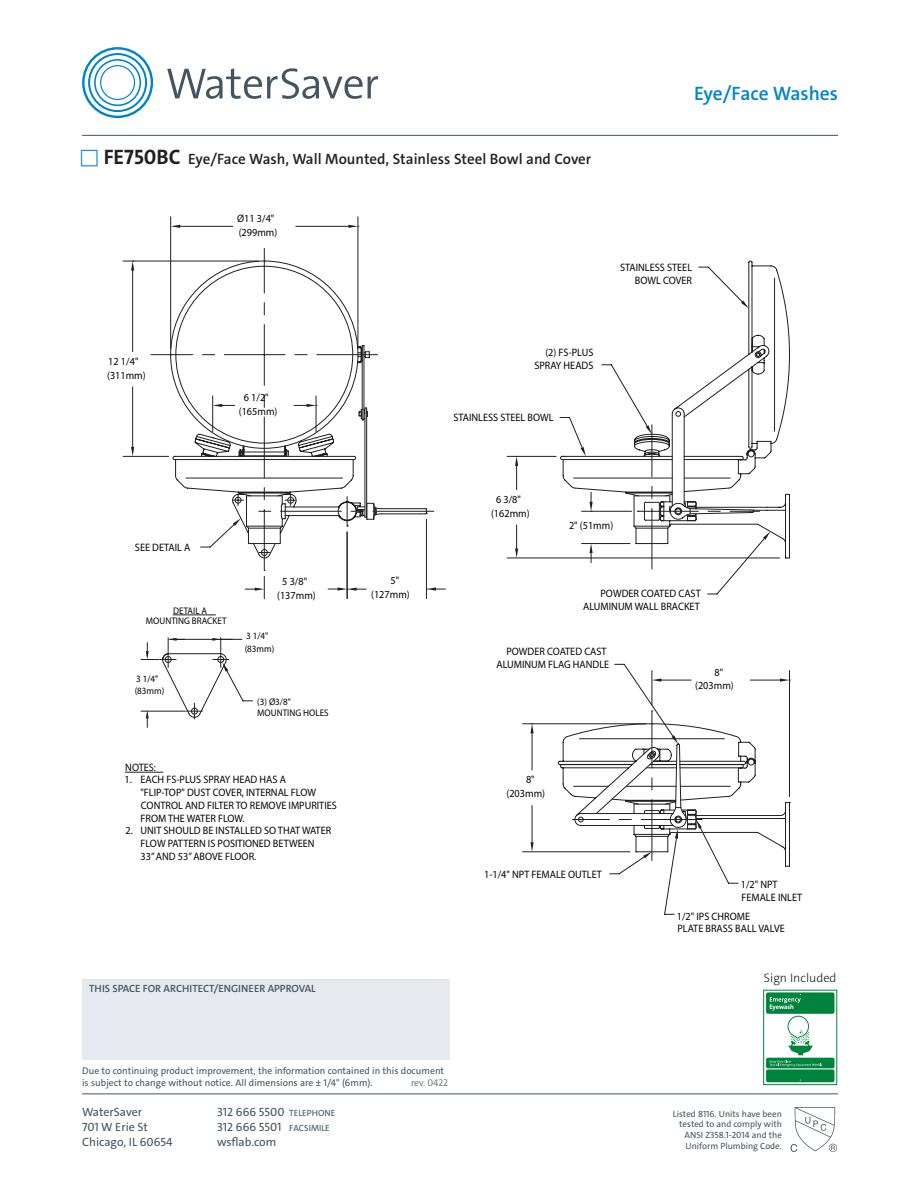
<style>
.page{position:relative;width:918px;height:1188px;background:#fff}
.page>*{position:absolute;margin:0;border:0;box-sizing:border-box;transform-origin:0 0}
.t1{font:600 19.5px "The Sans C4 s";letter-spacing:-.005em;color:#0083ca}
.t2{font:600 15px "The Sans C4 s";color:#231f20}
.t3{font:300 12.45px "The Sans C4 s";color:#231f20}
.t4{font:12px "The Sans C4 s";color:#45555f}
.t5{font:10.8px/14.1px "Myriad Pro";color:#040503;scale:.95 1}
.t6{font:600 10.5px "The Sans C4 s";color:#45555f}
.t7{font:9.75px/11.7px "The Sans C4 s";color:#45555f}
.t8{font:300 9.75px "The Sans C4 s";letter-spacing:-.01em;color:#45555f}
.t9{font:9.6px/12.6px "Myriad Pro";color:#040503;scale:.95 1}
.t10{font:9px/10.8px "The Sans C4 s";color:#45555f;text-align:right}
.t11{font:700 6.6px "The Sans C4 s";letter-spacing:-.01em;color:#fff}
.s1{font-weight:700;font-size:21px}
.s2{font-size:9px}
</style>
<div class="page">
<hr style="left:82px;top:1094px;width:756px;height:1px;background:#45555f">
<div style="left:82px;top:979px;width:367px;height:81px;background:#e6e9ed"></div>
<hr style="left:82px;top:135px;width:756px;height:1px;background:#45555f">
<svg style="left:167px;top:68px;width:211px;height:31px"></svg>
<svg style="left:82px;top:47px;width:71px;height:71px"></svg>
<svg style="left:791px;top:1107px;width:46px;height:45px"></svg>
<svg style="left:763px;top:990px;width:74px;height:95px"></svg>
<hr style="left:170px;top:217px;width:1px;height:132px;background:#231f20">
<hr style="left:358px;top:217px;width:1px;height:132px;background:#231f20">
<hr style="left:180px;top:226px;width:53px;height:1px;background:#231f20">
<hr style="left:296px;top:226px;width:52px;height:1px;background:#231f20">
<svg style="left:171px;top:225px;width:9px;height:3px"></svg>
<svg style="left:348px;top:225px;width:11px;height:3px"></svg>
<hr style="left:123px;top:456px;width:46px;height:1px;background:#231f20">
<hr style="left:123px;top:261px;width:135px;height:1px;background:#231f20">
<hr style="left:132px;top:387px;width:1px;height:60px;background:#231f20">
<hr style="left:132px;top:271px;width:1px;height:81px;background:#231f20">
<svg style="left:131px;top:447px;width:3px;height:9px"></svg>
<svg style="left:131px;top:261px;width:3px;height:10px"></svg>
<hr style="left:523px;top:852px;width:107px;height:1px;background:#231f20">
<hr style="left:523px;top:724px;width:123px;height:1px;background:#231f20">
<hr style="left:532px;top:805px;width:1px;height:37px;background:#231f20">
<hr style="left:532px;top:733px;width:1px;height:37px;background:#231f20">
<svg style="left:530px;top:842px;width:4px;height:10px"></svg>
<svg style="left:530px;top:723px;width:4px;height:10px"></svg>
<svg style="left:572px;top:664px;width:218px;height:251px"></svg>
<svg style="left:151px;top:248px;width:636px;height:351px"></svg>
<hr style="left:125px;top:772px;width:38px;height:1px;background:#231f20">
<hr style="left:173px;top:615px;width:42px;height:1px;background:#231f20">
<svg style="left:141px;top:638px;width:112px;height:89px"></svg>
<p class="t2" style="left:104px;top:149px;width:489px"><span class="s1">FE750BC</span> Eye/Face Wash, Wall Mounted, Stainless Steel Bowl and Cover</p>
<p class="t5" style="left:107px;top:354px;width:42px">12 1/4" (311mm)</p>
<p class="t5" style="left:237px;top:211px;width:44px">Ø11 3/4" (299mm)</p>
<p class="t5" style="left:239px;top:390px;width:42px;text-align:center">6 1/2" (165mm)</p>
<p class="t5" style="left:534px;top:346px;width:64px;line-height:12.8px;text-align:right">(2) FS-PLUS<br>SPRAY HEADS</p>
<p class="t5" style="left:453px;top:410px;width:107px">STAINLESS STEEL BOWL</p>
<h1 class="t1" style="left:694px;top:81px;width:146px">Eye/Face Washes</h1>
<p class="t5" style="left:620px;top:261px;width:77px;line-height:12.9px;text-align:right">STAINLESS STEEL<br>BOWL COVER</p>
<p class="t5" style="left:491px;top:492px;width:42px;text-align:center">6 3/8" (162mm)</p>
<p class="t5" style="left:135px;top:540px;width:60px">SEE DETAIL A</p>
<p class="t9" style="left:146px;top:605px;width:86px;line-height:10.8px;text-indent:27px">DETAIL A<br>MOUNTING BRACKET</p>
<p class="t9" style="left:135px;top:672px;width:33px">3 1/4" (83mm)</p>
<p class="t5" style="left:277px;top:574px;width:42px;text-align:center">5 3/8" (137mm)</p>
<p class="t5" style="left:371px;top:574px;width:42px;line-height:13.5px;text-indent:20px">5" (127mm)</p>
<p class="t9" style="left:245px;top:630px;width:33px">3 1/4" (83mm)</p>
<p class="t9" style="left:257px;top:696px;width:77px;line-height:11.2px">(3) Ø3/8"<br>MOUNTING HOLES</p>
<p class="t5" style="left:125px;top:760px;width:34px">NOTES:</p>
<p class="t5" style="left:125px;top:773px;width:171px">1. EACH FS-PLUS SPRAY HEAD HAS A</p>
<p class="t5" style="left:141px;top:785px;width:186px">"FLIP-TOP" DUST COVER, INTERNAL FLOW</p>
<p class="t5" style="left:141px;top:798px;width:208px">CONTROL AND FILTER TO REMOVE IMPURITIES</p>
<p class="t5" style="left:141px;top:811px;width:111px">FROM THE WATER FLOW.</p>
<p class="t5" style="left:126px;top:823px;width:9px">2.</p>
<p class="t5" style="left:141px;top:824px;width:202px;line-height:12.9px">UNIT SHOULD BE INSTALLED SO THAT WATER<br>FLOW PATTERN IS POSITIONED BETWEEN<br>33” AND 53” ABOVE FLOOR.</p>
<p class="t6" style="left:89px;top:981px;width:228px">THIS SPACE FOR ARCHITECT/ENGINEER APPROVAL</p>
<p class="t7" style="left:82px;top:1065px;width:364px">Due to continuing product improvement, the information contained in this document is subject to change without notice. All dimensions are ± 1/4" (6mm).</p>
<p class="t8" style="left:411px;top:1077px;width:39px">rev. 0422</p>
<p class="t4" style="left:82px;top:1104px;width:61px">WaterSaver</p>
<p class="t4" style="left:217px;top:1104px;width:120px">312 666 5500 <span class="s2">TELEPHONE</span></p>
<p class="t4" style="left:82px;top:1119px;width:67px">701 W Erie St</p>
<p class="t4" style="left:217px;top:1119px;width:114px">312 666 5501 <span class="s2">FACSIMILE</span></p>
<p class="t4" style="left:82px;top:1134px;width:92px">Chicago, IL 60654</p>
<p class="t4" style="left:217px;top:1134px;width:61px">wsflab.com</p>
<p class="t5" style="left:569px;top:518px;width:48px">2" (51mm)</p>
<p class="t5" style="left:583px;top:587px;width:125px;line-height:12.8px;text-align:right">POWDER COATED CAST<br>ALUMINUM WALL BRACKET</p>
<p class="t5" style="left:496px;top:645px;width:120px;line-height:12.8px;text-align:right">POWDER COATED CAST<br>ALUMINUM FLAG HANDLE</p>
<p class="t5" style="left:506px;top:773px;width:42px;line-height:13.5px;text-indent:20px">8" (203mm)</p>
<p class="t5" style="left:484px;top:867px;width:126px">1-1/4" NPT FEMALE OUTLET</p>
<p class="t5" style="left:695px;top:665px;width:42px;line-height:13.5px;text-indent:20px">8" (203mm)</p>
<p class="t5" style="left:741px;top:878px;width:66px;line-height:12.8px">1/2" NPT<br>FEMALE INLET</p>
<p class="t5" style="left:677px;top:909px;width:115px;line-height:12.8px">1/2" IPS CHROME<br>PLATE BRASS BALL VALVE</p>
<p class="t3" style="left:764px;top:970px;width:74px">Sign Included</p>
<p class="t11" style="left:769px;top:1002px;width:26px">Eyewash</p>
<p class="t10" style="left:673px;top:1108px;width:110px">Listed 8116. Units have been tested to and comply with<br>ANSI Z358.1-2014 and the<br>Uniform Plumbing Code.</p>
</div>
